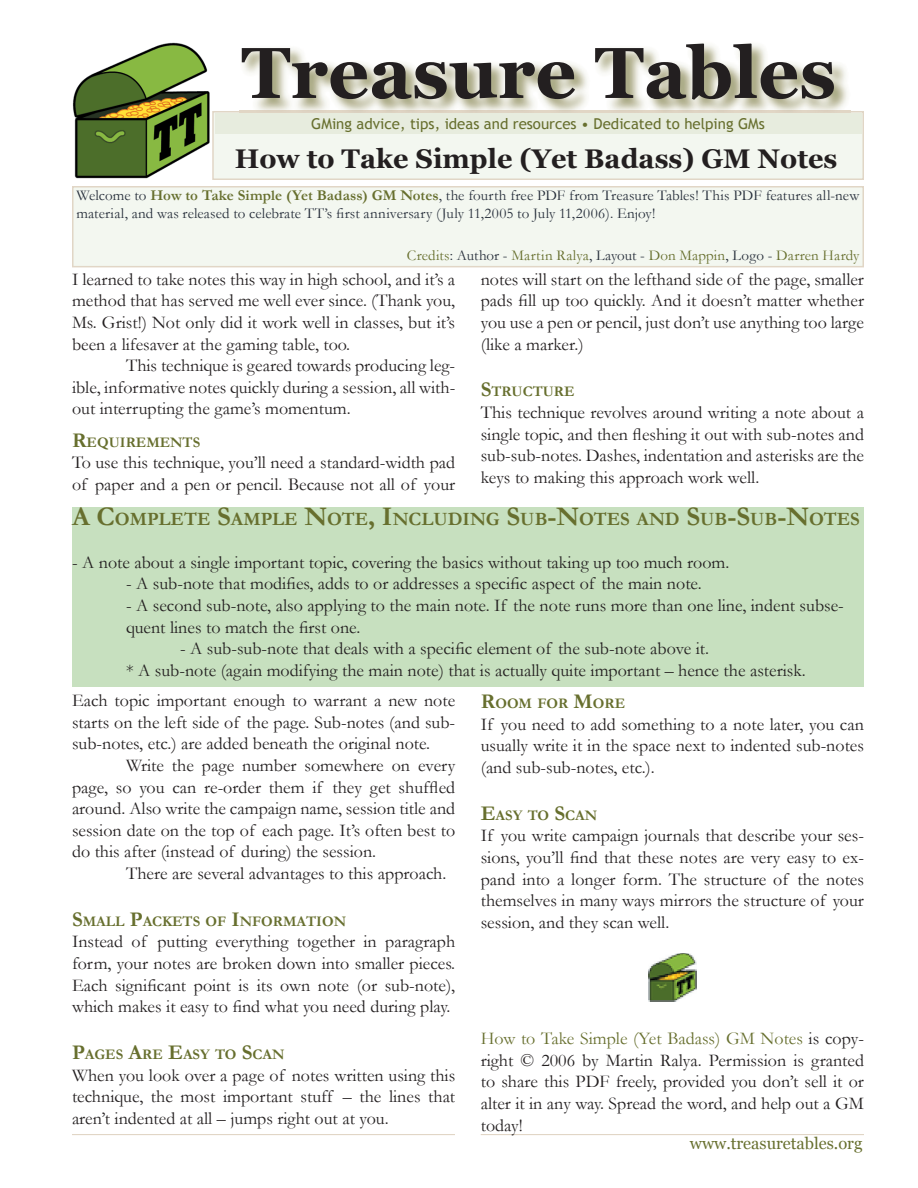
<style>
.page{position:relative;width:918px;height:1188px;background:#fff}
.page>*{position:absolute;margin:0;border:0;box-sizing:border-box;transform-origin:0 0}
.t1{font:700 72px "Georgia";color:#231f20}
.t2{font:700 27px "Georgia";color:#231f20}
.t3{font:700 18.9px "Garamond";color:#676f2e}
.t4{font:18px/21.6px "Garamond";color:#231f20;text-align:justify}
.t5{font:16.5px "Georgia";color:#676f2e}
.t6{font:15px/18px "Garamond";letter-spacing:.005em;color:#272f3b}
.t7{font:15px "Garamond";letter-spacing:.01em;color:#676f2e}
.t8{font:15px "Trebuchet MS";color:#676f2e}
.t9{font:700 14.7px "Garamond";color:#676f2e}
.s1{font-weight:700;color:#676f2e}
.s2{color:#272f3b}
.s3{font-size:21px}
.s4{font-size:27px}
.s5{color:#676f2e}
</style>
<div class="page">
<div style="left:212px;top:111px;width:652px;height:69px;background:#f3f7f0"></div>
<img style="left:240px;top:44px;width:611px;height:69px">
<img style="left:240px;top:111px;width:611px;height:1px">
<div style="left:215px;top:113px;width:646px;height:21px;background:#e7ecde"></div>
<hr style="left:481px;top:1134px;width:383px;height:1px;background:#e1d6c6">
<hr style="left:72px;top:1134px;width:383px;height:1px;background:#e1d6c6">
<div style="left:73px;top:187px;width:790px;height:80px;background:#f3f7f0"></div>
<div style="left:72px;top:186px;width:792px;height:81px;border:2px solid #e1d6c6"></div>
<img style="left:72px;top:42px;width:138px;height:137px">
<div style="left:72px;top:507px;width:792px;height:180px;background:#c7e0bf"></div>
<img style="left:648px;top:953px;width:48px;height:48px">
<h1 class="t1" style="left:241px;top:32px;width:596px">Treasure Tables</h1>
<p class="t8" style="left:311px;top:115px;width:455px">GMing advice, tips, ideas and resources • Dedicated to helping GMs</p>
<h2 class="t2" style="left:235px;top:143px;width:604px">How to Take Simple (Yet Badass) GM Notes</h2>
<p class="t6" style="left:76px;top:186px;width:784px">Welcome to <span class="s1">How to Take Simple (Yet Badass) GM Notes</span>, the fourth free PDF from Treasure Tables! This PDF features all-new material, and was released to celebrate TT’s first anniversary (July 11,2005 to July 11,2006). Enjoy!</p>
<p class="t7" style="left:407px;top:246px;width:454px">Credits<span class="s2">: Author -</span> Martin Ralya<span class="s2">, Layout -</span> Don Mappin<span class="s2">, Logo -</span> Darren Hardy</p>
<p class="t4" style="left:481px;top:268px;width:385px">notes will start on the lefthand side of the page, smaller pads fill up too quickly. And it doesn’t matter whether you use a pen or pencil, just don’t use anything too large (like a marker.)</p>
<p class="t9" style="left:481px;top:382px;width:95px"><span class="s3">S</span>TRUCTURE</p>
<p class="t4" style="left:481px;top:401px;width:385px">This technique revolves around writing a note about a single topic, and then fleshing it out with sub-notes and sub-sub-notes. Dashes, indentation and asterisks are the keys to making this approach work well.</p>
<p class="t4" style="left:72px;top:268px;width:385px">I learned to take notes this way in high school, and it’s a method that has served me well ever since. (Thank you, Ms. Grist!) Not only did it work well in classes, but it’s been a lifesaver at the gaming table, too.</p>
<p class="t4" style="left:72px;top:354px;width:385px;text-indent:54px">This technique is geared towards producing leg&shy;ible, informative notes quickly during a session, all with&shy;out interrupting the game’s momentum.</p>
<p class="t9" style="left:72px;top:432px;width:130px"><span class="s3">R</span>EQUIREMENTS</p>
<p class="t4" style="left:72px;top:451px;width:385px">To use this technique, you’ll need a standard-width pad of paper and a pen or pencil. Because not all of your</p>
<p class="t3" style="left:72px;top:506px;width:789px"><span class="s4">A C</span>OMPLETE <span class="s4">S</span>AMPLE <span class="s4">N</span>OTE<span class="s4">, I</span>NCLUDING <span class="s4">S</span>UB<span class="s4">-N</span>OTES AND <span class="s4">S</span>UB<span class="s4">-S</span>UB<span class="s4">-N</span>OTES</p>
<p class="t4" style="left:72px;top:551px;width:659px">- A note about a single important topic, covering the basics without taking up too much room.</p>
<p class="t4" style="left:126px;top:573px;width:577px">- A sub-note that modifies, adds to or addresses a specific aspect of the main note.</p>
<p class="t4" style="left:126px;top:594px;width:719px">- A second sub-note, also applying to the main note. If the note runs more than one line, indent subse&shy;quent lines to match the first one.</p>
<p class="t4" style="left:126px;top:637px;width:681px;text-indent:54px">- A sub-sub-note that deals with a specific element of the sub-note above it.<br>* A sub-note (again modifying the main note) that is actually quite important – hence the asterisk.</p>
<p class="t4" style="left:72px;top:689px;width:385px">Each topic important enough to warrant a new note starts on the left side of the page. Sub-notes (and sub&shy;sub-notes, etc.) are added beneath the original note.</p>
<p class="t4" style="left:72px;top:754px;width:385px;text-indent:54px">Write the page number somewhere on every page, so you can re-order them if they get shuffled around. Also write the campaign name, session title and session date on the top of each page. It’s often best to do this after (instead of during) the session.</p>
<p class="t4" style="left:126px;top:862px;width:322px">There are several advantages to this approach.</p>
<p class="t9" style="left:72px;top:911px;width:276px"><span class="s3">S</span>MALL <span class="s3">P</span>ACKETS OF <span class="s3">I</span>NFORMATION</p>
<p class="t4" style="left:72px;top:931px;width:385px">Instead of putting everything together in paragraph form, your notes are broken down into smaller pieces.<br>Each significant point is its own note (or sub-note), which makes it easy to find what you need during play.</p>
<p class="t9" style="left:72px;top:1044px;width:214px"><span class="s3">P</span>AGES <span class="s3">A</span>RE <span class="s3">E</span>ASY TO <span class="s3">S</span>CAN</p>
<p class="t4" style="left:72px;top:1064px;width:385px">When you look over a page of notes written using this technique, the most important stuff – the lines that aren’t indented at all – jumps right out at you.</p>
<p class="t9" style="left:481px;top:694px;width:146px"><span class="s3">R</span>OOM FOR <span class="s3">M</span>ORE</p>
<p class="t4" style="left:481px;top:713px;width:385px">If you need to add something to a note later, you can usually write it in the space next to indented sub-notes (and sub-sub-notes, etc.).</p>
<p class="t9" style="left:481px;top:805px;width:118px"><span class="s3">E</span>ASY TO <span class="s3">S</span>CAN</p>
<p class="t4" style="left:481px;top:825px;width:385px">If you write campaign journals that describe your ses&shy;sions, you’ll find that these notes are very easy to ex&shy;pand into a longer form. The structure of the notes themselves in many ways mirrors the structure of your session, and they scan well.</p>
<p class="t4" style="left:481px;top:1027px;width:385px"><span class="s5">How to Take Simple (Yet Badass) GM Notes</span> is copy&shy;right © 2006 by Martin Ralya. Permission is granted to share this PDF freely, provided you don’t sell it or alter it in any way. Spread the word, and help out a GM today!</p>
<p class="t5" style="left:690px;top:1134px;width:174px">www.treasuretables.org</p>
</div>
